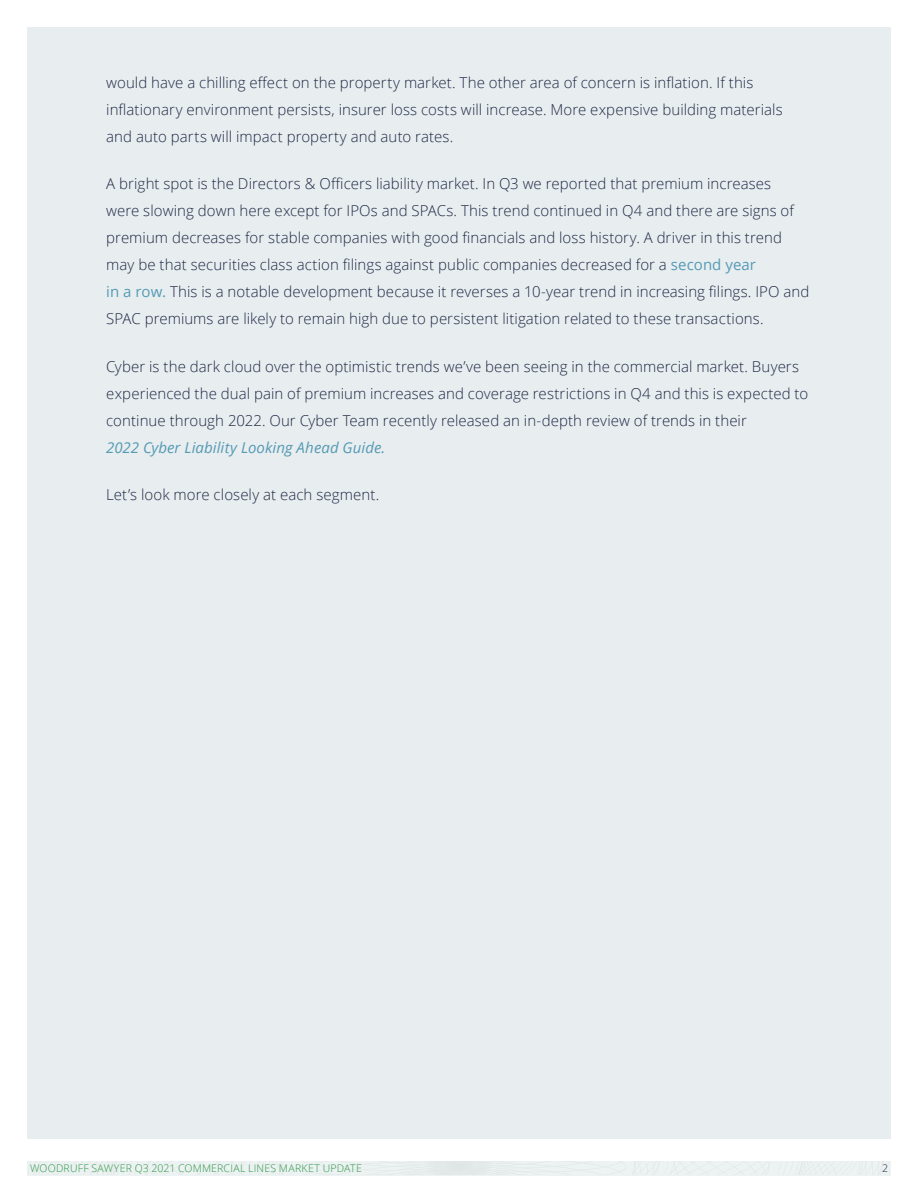
<style>
.page{position:relative;width:918px;height:1188px;background:#fff}
.page>*{position:absolute;margin:0;border:0;box-sizing:border-box;transform-origin:0 0}
.t1{font:300 15px/27px "Open Sans";letter-spacing:.005em;color:#202944}
.t2{font:italic 15px "Open Sans";letter-spacing:.005em;color:#559bb4}
.t3{font:300 10.5px "Open Sans";letter-spacing:.02em;color:#2b9947}
.t4{font:300 10.5px "Open Sans";color:#202944}
.s1{font-weight:400;color:#559bb4}
</style>
<div class="page">
<div style="left:27px;top:27px;width:864px;height:1111px;background:#e8edf0"></div>
<div style="left:27px;top:1161px;width:864px;height:15px;background:#edf2f2"></div>
<svg style="left:38px;top:1161px;width:845px;height:13px"></svg>
<p class="t1" style="left:106px;top:69px;width:678px">would have a chilling effect on the property market. The other area of concern is inflation. If this inflationary environment persists, insurer loss costs will increase. More expensive building materials and auto parts will impact property and auto rates.</p>
<p class="t1" style="left:106px;top:170px;width:705px">A bright spot is the Directors &amp; Officers liability market. In Q3 we reported that premium increases<br>were slowing down here except for IPOs and SPACs. This trend continued in Q4 and there are signs of premium decreases for stable companies with good financials and loss history. A driver in this trend may be that securities class action filings against public companies decreased for a <span class="s1">second year<br>in a row.</span> This is a notable development because it reverses a 10-year trend in increasing filings. IPO and SPAC premiums are likely to remain high due to persistent litigation related to these transactions.</p>
<p class="t1" style="left:106px;top:352px;width:704px">Cyber is the dark cloud over the optimistic trends we’ve been seeing in the commercial market. Buyers experienced the dual pain of premium increases and coverage restrictions in Q4 and this is expected to continue through 2022. Our Cyber Team recently released an in-depth review of trends in their</p>
<p class="t2" style="left:106px;top:437px;width:281px">2022 Cyber Liability Looking Ahead Guide.</p>
<p class="t1" style="left:106px;top:480px;width:275px">Let’s look more closely at each segment.</p>
<p class="t3" style="left:30px;top:1161px;width:333px">WOODRUFF SAWYER Q3 2021 COMMERCIAL LINES MARKET UPDATE</p>
<p class="t4" style="left:882px;top:1161px;width:7px">2</p>
</div>
